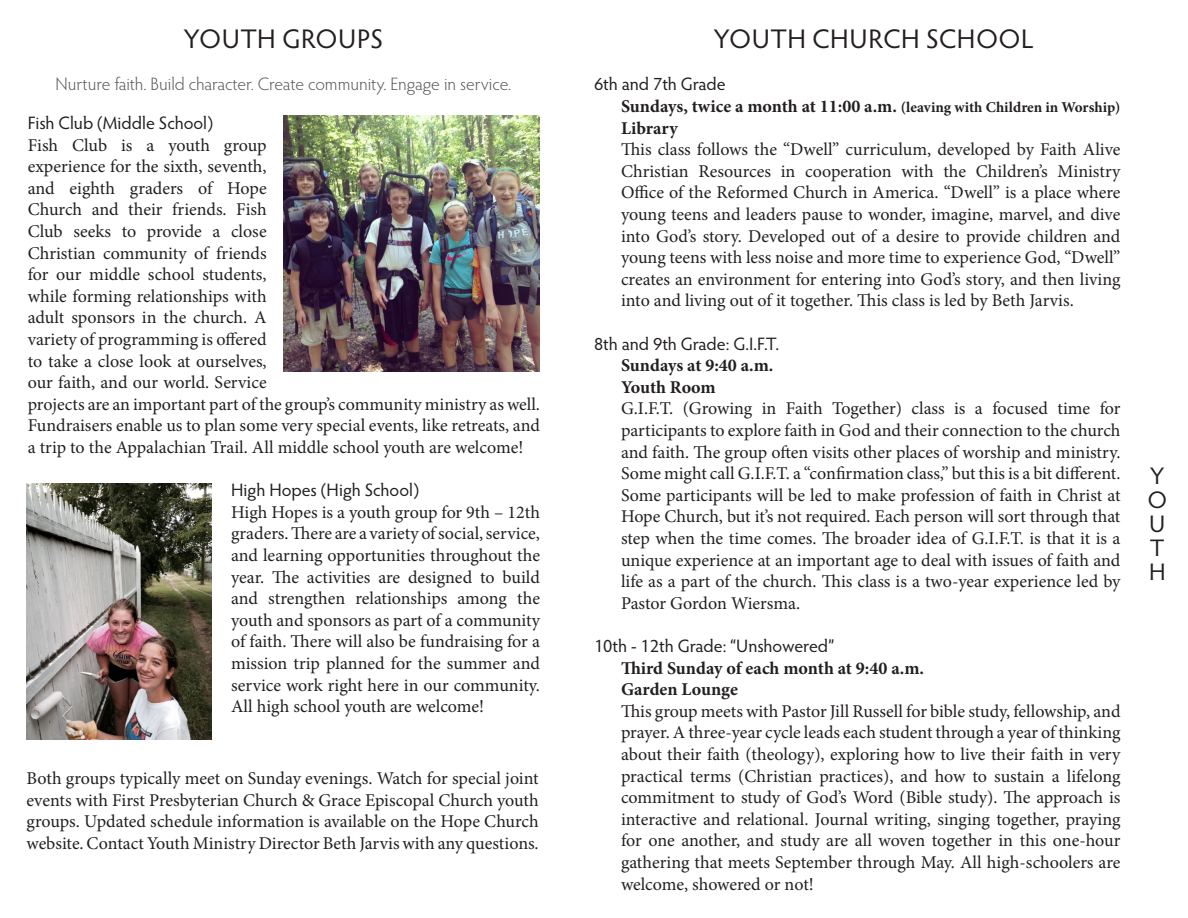
<style>
.page{position:relative;width:1188px;height:918px;background:#fff}
.page>*{position:absolute;margin:0;border:0;box-sizing:border-box;transform-origin:0 0}
.t1{font:27px "Hypatia Sans Pro";letter-spacing:.02em;color:#231f20}
.t2{font:24px "Hypatia Sans Pro";color:#231f20}
.t3{font:18px/21.6px "Minion Pro";color:#231f20;text-align:justify}
.t4{font:700 18px "Minion Pro";color:#231f20}
.t5{font:18px "Hypatia Sans Pro";color:#231f20}
.t6{font:300 18px "Hypatia Sans Pro";color:#57585a}
.s1{font-size:15px}
</style>
<div class="page">
<img style="left:284px;top:116px;width:256px;height:256px">
<img style="left:27px;top:484px;width:185px;height:256px">
<p class="t1" style="left:184px;top:21px;width:201px">YOUTH GROUPS</p>
<p class="t6" style="left:56px;top:73px;width:457px">Nurture faith. Build character. Create community. Engage in service.</p>
<p class="t5" style="left:28px;top:111px;width:187px">Fish Club (Middle School)</p>
<p class="t3" style="left:28px;top:134px;width:514px;text-align:left">Fish Club is a youth group<br>experience for the sixth, seventh,<br>and eighth graders of Hope<br>Church and their friends. Fish<br>Club seeks to provide a close<br>Christian community of friends<br>for our middle school students,<br>while forming relationships with<br>adult sponsors in the church. A<br>variety of programming is offered<br>to take a close look at ourselves,<br>our faith, and our world. Service<br>projects are an important part of the group’s community ministry as well.<br>Fundraisers enable us to plan some very special events, like retreats, and a trip to the Appalachian Trail. All middle school youth are welcome!</p>
<p class="t5" style="left:231px;top:478px;width:189px">High Hopes (High School)</p>
<p class="t3" style="left:231px;top:501px;width:310px">High Hopes is a youth group for 9th – 12th graders. There are a variety of social, service, and learning opportunities throughout the year. The activities are designed to build and strengthen relationships among the youth and sponsors as part of a community of faith. There will also be fundraising for a mission trip planned for the summer and service work right here in our community.<br>All high school youth are welcome!</p>
<p class="t3" style="left:27px;top:768px;width:514px">Both groups typically meet on Sunday evenings. Watch for special joint events with First Presbyterian Church &amp; Grace Episcopal Church youth groups. Updated schedule information is available on the Hope Church website. Contact Youth Ministry Director Beth Jarvis with any questions.</p>
<p class="t1" style="left:714px;top:21px;width:321px">YOUTH CHURCH SCHOOL</p>
<p class="t5" style="left:594px;top:72px;width:133px">6th and 7th Grade</p>
<p class="t4" style="left:621px;top:94px;width:501px">Sundays, twice a month at 11:00 a.m. <span class="s1">(leaving with Children in Worship)</span></p>
<p class="t4" style="left:621px;top:115px;width:58px">Library</p>
<p class="t3" style="left:621px;top:139px;width:501px">This class follows the “Dwell” curriculum, developed by Faith Alive Christian Resources in cooperation with the Children’s Ministry Office of the Reformed Church in America. “Dwell” is a place where young teens and leaders pause to wonder, imagine, marvel, and dive into God’s story. Developed out of a desire to provide children and young teens with less noise and more time to experience God, “Dwell” creates an environment for entering into God’s story, and then living into and living out of it together. This class is led by Beth Jarvis.</p>
<p class="t5" style="left:594px;top:331px;width:187px">8th and 9th Grade: G.I.F.T.</p>
<p class="t4" style="left:621px;top:353px;width:154px">Sundays at 9:40 a.m.</p>
<p class="t4" style="left:621px;top:374px;width:96px">Youth Room</p>
<p class="t3" style="left:621px;top:398px;width:501px">G.I.F.T. (Growing in Faith Together) class is a focused time for participants to explore faith in God and their connection to the church and faith. The group often visits other places of worship and ministry.<br>Some might call G.I.F.T. a “confirmation class,” but this is a bit different.<br>Some participants will be led to make profession of faith in Christ at Hope Church, but it’s not required. Each person will sort through that step when the time comes. The broader idea of G.I.F.T. is that it is a unique experience at an important age to deal with issues of faith and life as a part of the church. This class is a two-year experience led by Pastor Gordon Wiersma.</p>
<p class="t5" style="left:594px;top:634px;width:242px">10th - 12th Grade: “Unshowered”</p>
<p class="t4" style="left:621px;top:655px;width:305px">Third Sunday of each month at 9:40 a.m.</p>
<p class="t4" style="left:621px;top:677px;width:118px">Garden Lounge</p>
<p class="t3" style="left:621px;top:700px;width:501px">This group meets with Pastor Jill Russell for bible study, fellowship, and prayer. A three-year cycle leads each student through a year of thinking about their faith (theology), exploring how to live their faith in very practical terms (Christian practices), and how to sustain a lifelong commitment to study of God’s Word (Bible study). The approach is interactive and relational. Journal writing, singing together, praying for one another, and study are all woven together in this one-hour gathering that meets September through May. All high-schoolers are welcome, showered or not!</p>
<p class="t2" style="left:1150px;top:460px;width:16px">Y</p>
<p class="t2" style="left:1148px;top:484px;width:21px">O</p>
<p class="t2" style="left:1149px;top:508px;width:18px">U</p>
<p class="t2" style="left:1150px;top:532px;width:16px">T</p>
<p class="t2" style="left:1149px;top:556px;width:18px">H</p>
</div>
